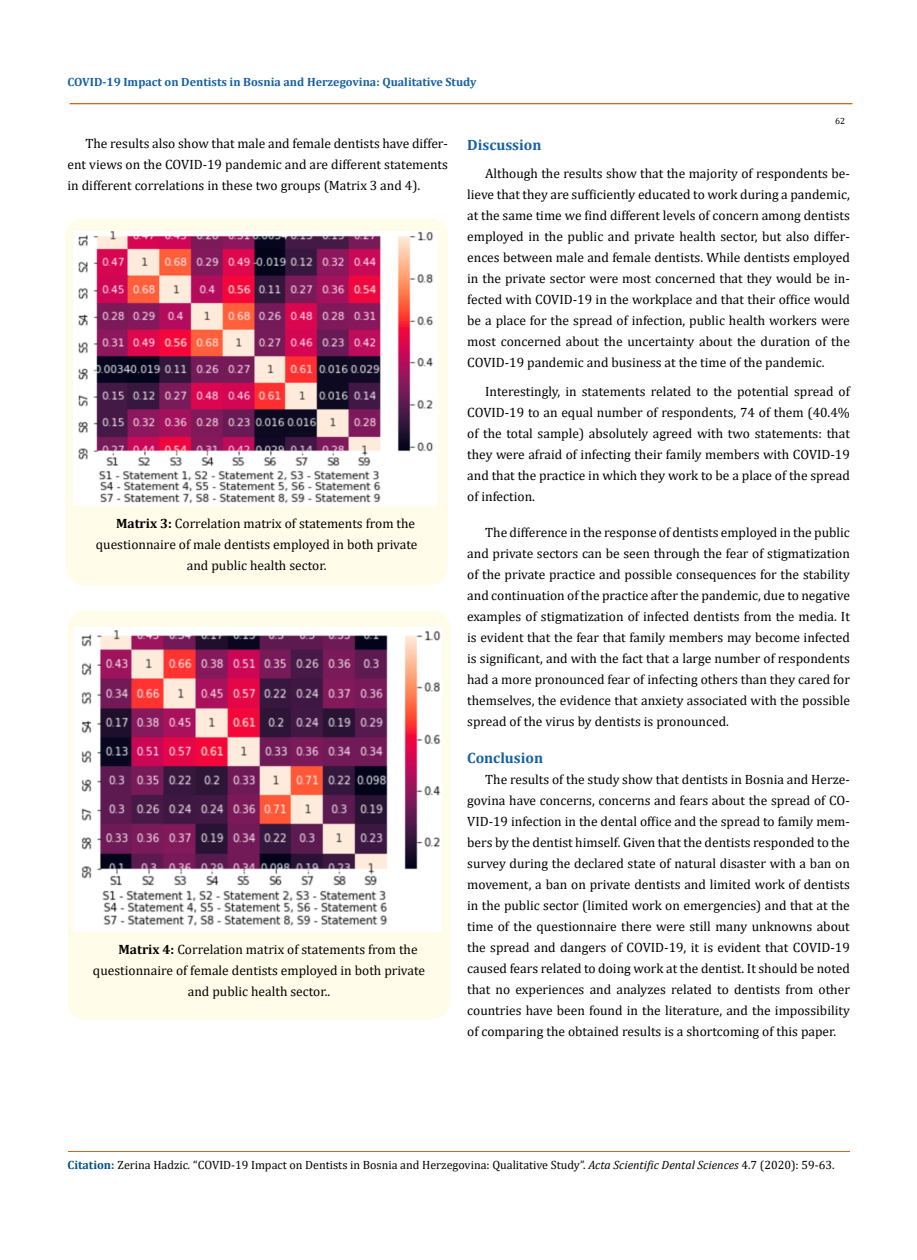
<style>
.page{position:relative;width:917px;height:1260px;background:#fff}
.page>*{position:absolute;margin:0;border:0;box-sizing:border-box;transform-origin:0 0}
.t1{font:700 15px "Cambria";color:#1560a6}
.t2{font:13.5px/21px "Cambria";color:#000;text-align:justify}
.t3{font:12px "Cambria";color:#000}
.t4{font:700 12px "Cambria";color:#1560a6}
.t5{font:9px "Cambria";color:#000}
.s1{font-weight:700}
.s2{font-weight:700;color:#035089}
.s3{font-style:italic}
</style>
<div class="page">
<div style="left:65px;top:218px;width:383px;height:367px;background:#fffde9;border-radius:18px"></div>
<img style="left:74px;top:231px;width:364px;height:274px">
<div style="left:67px;top:610px;width:383px;height:410px;background:#fffde9;border-radius:18px"></div>
<img style="left:74px;top:628px;width:367px;height:304px">
<hr style="left:70px;top:104px;width:782px;height:1px;background:#e05d1a">
<div style="left:70px;top:103px;width:782px;height:1px;border:1px solid #e05d1a"></div>
<hr style="left:68px;top:1152px;width:781px;height:1px;background:#e05d1a">
<p class="t4" style="left:67px;top:73px;width:410px">COVID-19 Impact on Dentists in Bosnia and Herzegovina: Qualitative Study</p>
<p class="t5" style="left:835px;top:115px;width:11px">62</p>
<p class="t2" style="left:67px;top:133px;width:382px;text-indent:18px">The results also show that male and female dentists have differ&shy;ent views on the COVID-19 pandemic and are different statements in different correlations in these two groups (Matrix 3 and 4).</p>
<p class="t2" style="left:116px;top:513px;width:301px"><span class="s1">Matrix 3:</span> Correlation matrix of statements from the</p>
<p class="t2" style="left:96px;top:534px;width:323px">questionnaire of male dentists employed in both private</p>
<p class="t2" style="left:187px;top:555px;width:141px">and public health sector.</p>
<p class="t2" style="left:118px;top:939px;width:301px"><span class="s1">Matrix 4:</span> Correlation matrix of statements from the</p>
<p class="t2" style="left:93px;top:960px;width:333px">questionnaire of female dentists employed in both private</p>
<p class="t2" style="left:188px;top:981px;width:144px">and public health sector..</p>
<p class="t1" style="left:467px;top:134px;width:76px">Discussion</p>
<p class="t2" style="left:467px;top:163px;width:384px;text-indent:18px">Although the results show that the majority of respondents be&shy;lieve that they are sufficiently educated to work during a pandemic, at the same time we find different levels of concern among dentists employed in the public and private health sector, but also differ&shy;ences between male and female dentists. While dentists employed in the private sector were most concerned that they would be in&shy;fected with COVID-19 in the workplace and that their office would be a place for the spread of infection, public health workers were most concerned about the uncertainty about the duration of the COVID-19 pandemic and business at the time of the pandemic.</p>
<p class="t2" style="left:467px;top:381px;width:384px;text-indent:18px">Interestingly, in statements related to the potential spread of COVID-19 to an equal number of respondents, 74 of them (40.4% of the total sample) absolutely agreed with two statements: that they were afraid of infecting their family members with COVID-19 and that the practice in which they work to be a place of the spread of infection.</p>
<p class="t2" style="left:467px;top:522px;width:384px;text-indent:18px">The difference in the response of dentists employed in the public and private sectors can be seen through the fear of stigmatization of the private practice and possible consequences for the stability and continuation of the practice after the pandemic, due to negative examples of stigmatization of infected dentists from the media. It is evident that the fear that family members may become infected is significant, and with the fact that a large number of respondents had a more pronounced fear of infecting others than they cared for themselves, the evidence that anxiety associated with the possible spread of the virus by dentists is pronounced.</p>
<p class="t1" style="left:467px;top:747px;width:77px">Conclusion</p>
<p class="t2" style="left:467px;top:768px;width:384px;text-indent:18px">The results of the study show that dentists in Bosnia and Herze&shy;govina have concerns, concerns and fears about the spread of CO-VID-19 infection in the dental office and the spread to family mem&shy;bers by the dentist himself. Given that the dentists responded to the survey during the declared state of natural disaster with a ban on movement, a ban on private dentists and limited work of dentists in the public sector (limited work on emergencies) and that at the time of the questionnaire there were still many unknowns about the spread and dangers of COVID-19, it is evident that COVID-19 caused fears related to doing work at the dentist. It should be noted that no experiences and analyzes related to dentists from other countries have been found in the literature, and the impossibility of comparing the obtained results is a shortcoming of this paper.</p>
<p class="t3" style="left:67px;top:1157px;width:768px"><span class="s2">Citation:</span> Zerina Hadzic<span class="s3">.</span> “COVID-19 Impact on Dentists in Bosnia and Herzegovina: Qualitative Study”. <span class="s3">Acta Scientific Dental Sciences</span> 4.7 (2020): 59-63.</p>
</div>
